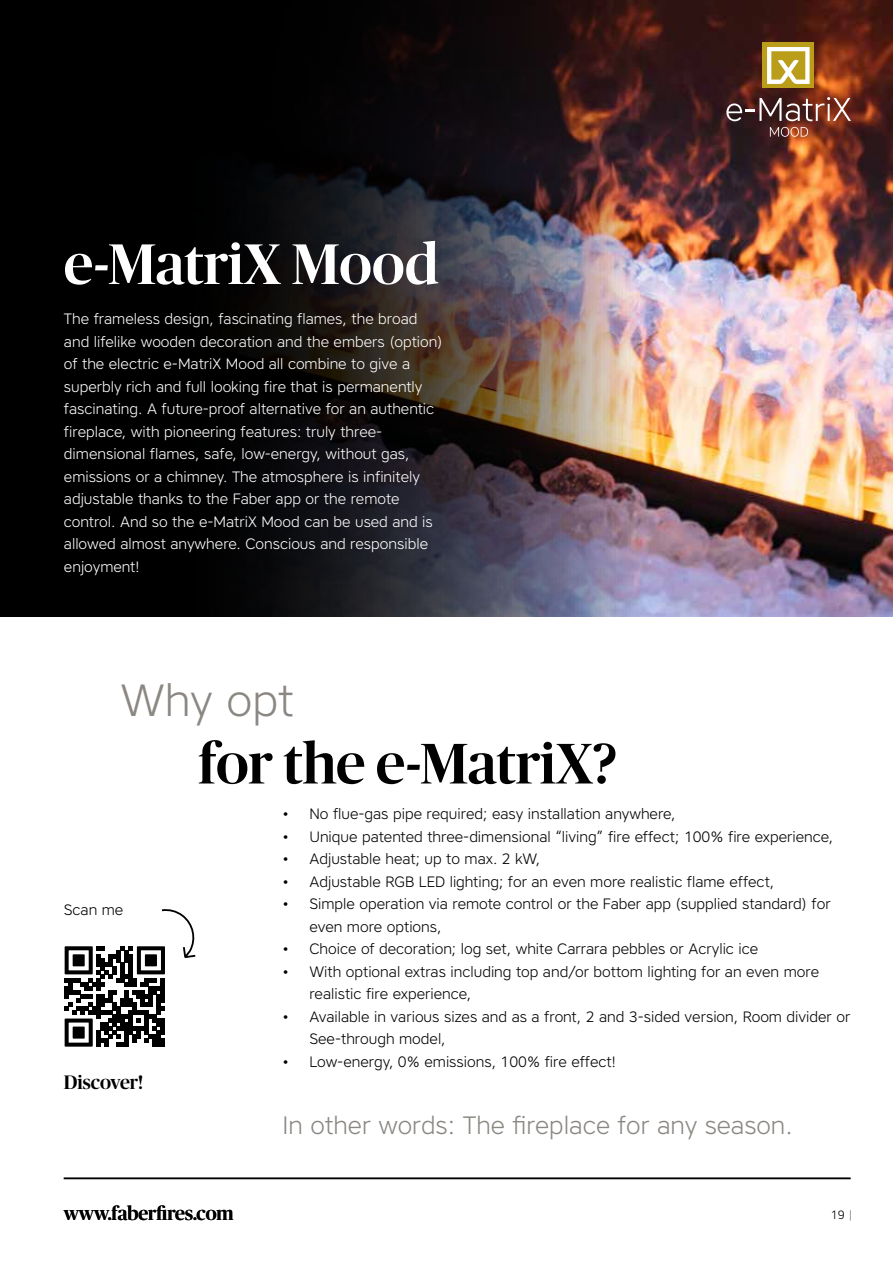
<style>
.page{position:relative;width:893px;height:1263px;background:#fff}
.page>*{position:absolute;margin:0;border:0;box-sizing:border-box;transform-origin:0 0}
.t1{font:500 57.15px "Publico Banner";color:#000}
.t2{font:500 57.15px "Publico Banner";color:#fff}
.t3{font:300 45px "Core Sans A35";color:#8b8883}
.t4{font:300 25.05px "Core Sans A35";color:#8b8883}
.t5{font:500 19.5px "Publico Banner";color:#000}
.t6{font:500 19.35px "Publico Banner";color:#000}
.t7{font:300 15px/22.5px "Core Sans A35";color:#000}
.t8{font:300 15px/22.5px "Core Sans A35";color:#fff}
.t9{font:300 12px "Core Sans A35";color:#000}
.s1{font-family:"Publico Banner";font-weight:500}
</style>
<div class="page">
<div style="left:0;top:0;width:893px;height:617px;background:#000"></div>
<img style="left:260px;top:0;width:633px;height:617px">
<svg style="left:770px;top:127px;width:38px;height:10px"></svg>
<svg style="left:726px;top:97px;width:125px;height:24px;background:#78504a"></svg>
<div style="left:763px;top:43px;width:51px;height:45px;background:#ba9d19"></div>
<svg style="left:767px;top:47px;width:43px;height:37px"></svg>
<svg style="left:65px;top:909px;width:131px;height:138px"></svg>
<hr style="left:64px;top:1178px;width:786px;height:1px;background:#000">
<h1 class="t2" style="left:64px;top:224px;width:376px">e-MatriX Mood</h1>
<p class="t8" style="left:64px;top:307px;width:380px">The frameless design, fascinating flames, the broad and lifelike wooden decoration and the embers (option) of the electric e-MatriX Mood all combine to give a superbly rich and full looking fire that is permanently fascinating. A future-proof alternative for an authentic fireplace, with pioneering features: truly three&shy;dimensional flames, safe, low-energy, without gas, emissions or a chimney. The atmosphere is infinitely adjustable thanks to the Faber app or the remote control. And so the e-MatriX Mood can be used and is allowed almost anywhere. Conscious and responsible enjoyment!</p>
<h2 class="t3" style="left:120px;top:671px;width:175px">Why opt</h2>
<p class="t7" style="left:64px;top:898px;width:61px">Scan me</p>
<h3 class="t5" style="left:64px;top:1069px;width:81px">Discover!</h3>
<h1 class="t1" style="left:198px;top:724px;width:420px">for the e-MatriX?</h1>
<p class="t7" style="left:282px;top:802px;width:395px">• No flue-gas pipe required; easy installation anywhere,</p>
<p class="t7" style="left:282px;top:825px;width:552px">• Unique patented three-dimensional “living” fire effect; 100% fire experience,</p>
<p class="t7" style="left:282px;top:847px;width:259px">• Adjustable heat; up to max. 2 kW,</p>
<p class="t7" style="left:282px;top:870px;width:493px">• Adjustable RGB LED lighting; for an even more realistic flame effect,</p>
<p class="t7" style="left:309px;top:892px;width:523px;text-indent:-27px">• Simple operation via remote control or the Faber app (supplied standard) for even more options,</p>
<p class="t7" style="left:282px;top:937px;width:477px">• Choice of decoration; log set, white Carrara pebbles or Acrylic ice</p>
<p class="t7" style="left:309px;top:960px;width:511px;text-indent:-27px">• With optional extras including top and/or bottom lighting for an even more realistic fire experience,</p>
<p class="t7" style="left:309px;top:1005px;width:542px;text-indent:-27px">• Available in various sizes and as a front, 2 and 3-sided version, Room divider or<br>See-through model,</p>
<p class="t7" style="left:282px;top:1050px;width:335px">• Low-energy, 0% emissions, 100% fire effect!</p>
<h3 class="t4" style="left:282px;top:1109px;width:512px">In other words: The fireplace for any season.</h3>
<p class="t6" style="left:64px;top:1200px;width:171px">www.faberfires.com</p>
<p class="t9" style="left:831px;top:1207px;width:22px">19 <span class="s1">|</span></p>
</div>
